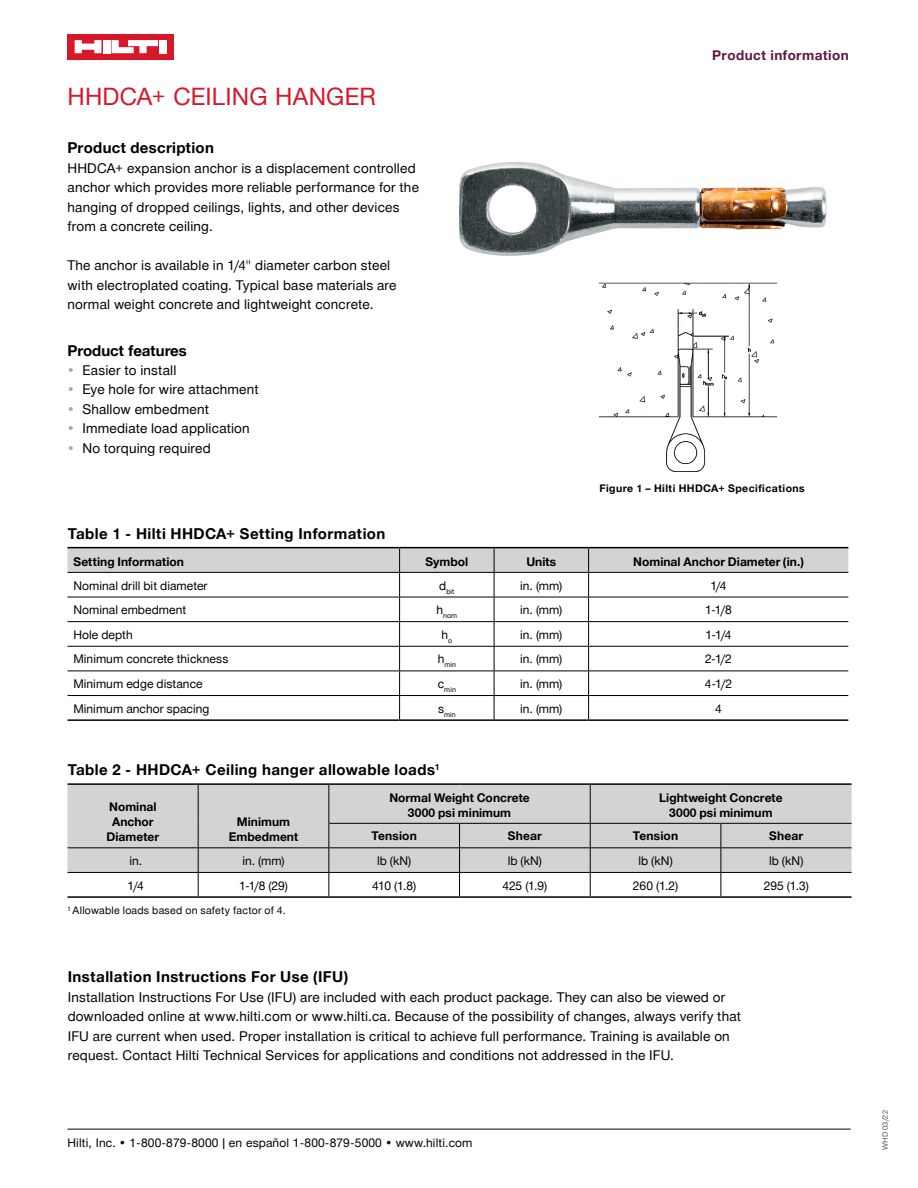
<style>
.page{position:relative;width:918px;height:1188px;background:#fff}
.page>*{position:absolute;margin:0;border:0;box-sizing:border-box;transform-origin:0 0}
.t1{font:24px "Hilti";letter-spacing:.01em;color:#d7182a}
.t2{font:700 15px "Hilti";letter-spacing:.03em;color:#000}
.t3{font:700 15px "Hilti";color:#000}
.t4{font:13.5px/19.5px "Hilti";letter-spacing:.015em;color:#000}
.t5{font:700 13.5px "Hilti";letter-spacing:.035em;color:#621541}
.t6{font:12px "Hilti";letter-spacing:.005em;color:#000}
.t7{font:700 12px/15px "Hilti";letter-spacing:.005em;color:#000;text-align:center}
.t8{font:10.5px "Hilti";letter-spacing:.025em;color:#000}
.t9{font:700 10.5px "Hilti";letter-spacing:.04em;color:#000}
.t10{font:7.5px "Hilti";letter-spacing:.025em;color:#58595b}
.t11{font:7.05px "Hilti";letter-spacing:.01em;color:#000}
.s1{color:#a7a9ac}
</style>
<div class="page">
<div style="left:68px;top:34px;width:106px;height:25px;background:#d7182a"></div>
<div style="left:103px;top:40px;width:7px;height:13px;background:#fff"></div>
<div style="left:159px;top:40px;width:8px;height:13px;background:#fff"></div>
<svg style="left:75px;top:40px;width:26px;height:13px"></svg>
<svg style="left:112px;top:40px;width:46px;height:13px"></svg>
<div style="left:68px;top:785px;width:784px;height:87px;background:#d1d3d4"></div>
<hr style="left:198px;top:785px;width:1px;height:38px;background:#000">
<hr style="left:328px;top:785px;width:1px;height:38px;background:#000">
<hr style="left:590px;top:785px;width:1px;height:38px;background:#000">
<hr style="left:328px;top:823px;width:132px;height:1px;background:#000">
<hr style="left:460px;top:823px;width:130px;height:1px;background:#000">
<hr style="left:590px;top:823px;width:131px;height:1px;background:#000">
<hr style="left:721px;top:823px;width:131px;height:1px;background:#000">
<svg style="left:198px;top:823px;width:1px;height:73px"></svg>
<svg style="left:328px;top:824px;width:1px;height:72px"></svg>
<svg style="left:459px;top:824px;width:1px;height:72px"></svg>
<svg style="left:590px;top:824px;width:1px;height:72px"></svg>
<hr style="left:68px;top:783px;width:130px;height:2px;background:#000">
<hr style="left:198px;top:783px;width:131px;height:2px;background:#000">
<hr style="left:329px;top:783px;width:131px;height:2px;background:#000">
<hr style="left:460px;top:783px;width:130px;height:2px;background:#000">
<hr style="left:590px;top:783px;width:131px;height:2px;background:#000">
<hr style="left:721px;top:783px;width:131px;height:2px;background:#000">
<hr style="left:68px;top:896px;width:130px;height:2px;background:#000">
<hr style="left:198px;top:896px;width:131px;height:2px;background:#000">
<hr style="left:329px;top:896px;width:131px;height:2px;background:#000">
<hr style="left:460px;top:896px;width:130px;height:2px;background:#000">
<hr style="left:590px;top:896px;width:131px;height:2px;background:#000">
<hr style="left:721px;top:896px;width:131px;height:2px;background:#000">
<hr style="left:68px;top:847px;width:130px;height:1px;background:#000">
<hr style="left:198px;top:847px;width:131px;height:1px;background:#000">
<hr style="left:329px;top:847px;width:131px;height:1px;background:#000">
<hr style="left:460px;top:847px;width:130px;height:1px;background:#000">
<hr style="left:590px;top:847px;width:131px;height:1px;background:#000">
<hr style="left:721px;top:847px;width:131px;height:1px;background:#000">
<hr style="left:68px;top:872px;width:130px;height:1px;background:#000">
<hr style="left:198px;top:872px;width:131px;height:1px;background:#000">
<hr style="left:329px;top:872px;width:131px;height:1px;background:#000">
<hr style="left:460px;top:872px;width:130px;height:1px;background:#000">
<hr style="left:590px;top:872px;width:131px;height:1px;background:#000">
<hr style="left:721px;top:872px;width:131px;height:1px;background:#000">
<svg style="left:721px;top:824px;width:1px;height:72px"></svg>
<hr style="left:68px;top:547px;width:332px;height:1px;background:#000">
<hr style="left:400px;top:547px;width:94px;height:1px;background:#000">
<hr style="left:494px;top:547px;width:95px;height:1px;background:#000">
<hr style="left:589px;top:547px;width:259px;height:1px;background:#000">
<hr style="left:68px;top:719px;width:332px;height:2px;background:#000">
<hr style="left:400px;top:719px;width:94px;height:2px;background:#000">
<hr style="left:494px;top:719px;width:95px;height:2px;background:#000">
<hr style="left:589px;top:719px;width:259px;height:2px;background:#000">
<svg style="left:68px;top:548px;width:780px;height:171px"></svg>
<img style="left:459px;top:162px;width:368px;height:94px">
<hr style="left:68px;top:1129px;width:782px;height:1px;background:#000">
<img style="left:599px;top:282px;width:177px;height:190px">
<h1 class="t1" style="left:68px;top:79px;width:310px">HHDCA+ CEILING HANGER</h1>
<p class="t2" style="left:68px;top:138px;width:148px">Product description</p>
<p class="t4" style="left:68px;top:158px;width:353px">HHDCA+ expansion anchor is a displacement controlled anchor which provides more reliable performance for the hanging of dropped ceilings, lights, and other devices from a concrete ceiling.</p>
<p class="t4" style="left:68px;top:255px;width:330px">The anchor is available in 1/4" diameter carbon steel with electroplated coating. Typical base materials are normal weight concrete and lightweight concrete.</p>
<p class="t3" style="left:68px;top:340px;width:121px">Product features</p>
<p class="t4" style="left:68px;top:360px;width:110px"><span class="s1">•</span> Easier to install</p>
<p class="t4" style="left:68px;top:379px;width:193px"><span class="s1">•</span> Eye hole for wire attachment</p>
<p class="t4" style="left:68px;top:399px;width:143px"><span class="s1">•</span> Shallow embedment</p>
<p class="t4" style="left:68px;top:418px;width:184px"><span class="s1">•</span> Immediate load application</p>
<p class="t4" style="left:68px;top:438px;width:145px"><span class="s1">•</span> No torquing required</p>
<p class="t2" style="left:68px;top:523px;width:319px">Table 1 - Hilti HHDCA+ Setting Information</p>
<p class="t5" style="left:712px;top:45px;width:138px">Product information</p>
<p class="t9" style="left:599px;top:480px;width:207px">Figure 1 – Hilti HHDCA+ Specifications</p>
<p class="t7" style="left:74px;top:553px;width:112px">Setting Information</p>
<p class="t7" style="left:425px;top:553px;width:44px">Symbol</p>
<p class="t7" style="left:526px;top:553px;width:32px">Units</p>
<p class="t7" style="left:633px;top:553px;width:172px">Nominal Anchor Diameter (in.)</p>
<p class="t6" style="left:73px;top:577px;width:136px">Nominal drill bit diameter</p>
<p class="t11" style="left:439px;top:586px;width:17px"><sup>d</sup>bit</p>
<p class="t6" style="left:520px;top:577px;width:44px">in. (mm)</p>
<p class="t6" style="left:710px;top:577px;width:18px">1/4</p>
<p class="t6" style="left:73px;top:601px;width:114px">Nominal embedment</p>
<p class="t11" style="left:436px;top:611px;width:22px"><sup>h</sup>nom</p>
<p class="t6" style="left:520px;top:601px;width:44px">in. (mm)</p>
<p class="t6" style="left:705px;top:601px;width:28px">1-1/8</p>
<p class="t6" style="left:73px;top:626px;width:61px">Hole depth</p>
<p class="t6" style="left:441px;top:626px;width:12px">h<sub>o</sub></p>
<p class="t6" style="left:520px;top:626px;width:44px">in. (mm)</p>
<p class="t6" style="left:706px;top:626px;width:27px">1-1/4</p>
<p class="t6" style="left:74px;top:651px;width:156px">Minimum concrete thickness</p>
<p class="t11" style="left:438px;top:660px;width:20px"><sup>h</sup>min</p>
<p class="t6" style="left:520px;top:651px;width:44px">in. (mm)</p>
<p class="t6" style="left:705px;top:651px;width:28px">2-1/2</p>
<p class="t6" style="left:73px;top:675px;width:131px">Minimum edge distance</p>
<p class="t11" style="left:438px;top:685px;width:20px"><sup>c</sup>min</p>
<p class="t6" style="left:520px;top:675px;width:44px">in. (mm)</p>
<p class="t6" style="left:705px;top:675px;width:29px">4-1/2</p>
<p class="t6" style="left:73px;top:700px;width:137px">Minimum anchor spacing</p>
<p class="t11" style="left:438px;top:709px;width:19px"><sup>s</sup>min</p>
<p class="t6" style="left:520px;top:700px;width:44px">in. (mm)</p>
<p class="t6" style="left:715px;top:700px;width:8px">4</p>
<p class="t2" style="left:68px;top:760px;width:374px">Table 2 - HHDCA+ Ceiling hanger allowable loads<sup>1</sup></p>
<p class="t7" style="left:107px;top:799px;width:54px">Nominal<br>Anchor<br>Diameter</p>
<p class="t7" style="left:229px;top:814px;width:71px">Minimum<br>Embedment</p>
<p class="t7" style="left:389px;top:789px;width:142px">Normal Weight Concrete<br>3000 psi minimum</p>
<p class="t7" style="left:659px;top:789px;width:125px">Lightweight Concrete<br>3000 psi minimum</p>
<p class="t7" style="left:372px;top:828px;width:47px">Tension</p>
<p class="t7" style="left:508px;top:828px;width:35px">Shear</p>
<p class="t7" style="left:633px;top:828px;width:47px">Tension</p>
<p class="t7" style="left:769px;top:828px;width:35px">Shear</p>
<p class="t6" style="left:129px;top:852px;width:14px">in.</p>
<p class="t6" style="left:242px;top:852px;width:44px">in. (mm)</p>
<p class="t6" style="left:377px;top:852px;width:36px">lb (kN)</p>
<p class="t6" style="left:508px;top:852px;width:36px">lb (kN)</p>
<p class="t6" style="left:638px;top:852px;width:36px">lb (kN)</p>
<p class="t6" style="left:769px;top:852px;width:36px">lb (kN)</p>
<p class="t6" style="left:128px;top:877px;width:18px">1/4</p>
<p class="t6" style="left:239px;top:877px;width:50px">1-1/8 (29)</p>
<p class="t6" style="left:372px;top:877px;width:45px">410 (1.8)</p>
<p class="t6" style="left:503px;top:877px;width:46px">425 (1.9)</p>
<p class="t6" style="left:633px;top:877px;width:47px">260 (1.2)</p>
<p class="t6" style="left:764px;top:877px;width:47px">295 (1.3)</p>
<p class="t8" style="left:67px;top:903px;width:220px"><sup>1</sup> Allowable loads based on safety factor of 4.</p>
<p class="t2" style="left:68px;top:966px;width:282px">Installation Instructions For Use (IFU)</p>
<p class="t4" style="left:68px;top:987px;width:675px">Installation Instructions For Use (IFU) are included with each product package. They can also be viewed or downloaded online at www.hilti.com or www.hilti.ca. Because of the possibility of changes, always verify that IFU are current when used. Proper installation is critical to achieve full performance. Training is available on request. Contact Hilti Technical Services for applications and conditions not addressed in the IFU.</p>
<p class="t6" style="left:68px;top:1134px;width:407px">Hilti, Inc. • 1-800-879-8000 | en español 1-800-879-5000 • www.hilti.com</p>
<p class="t10" style="left:880px;top:1150px;width:42px;rotate:-90deg">WHD 03/22</p>
</div>
